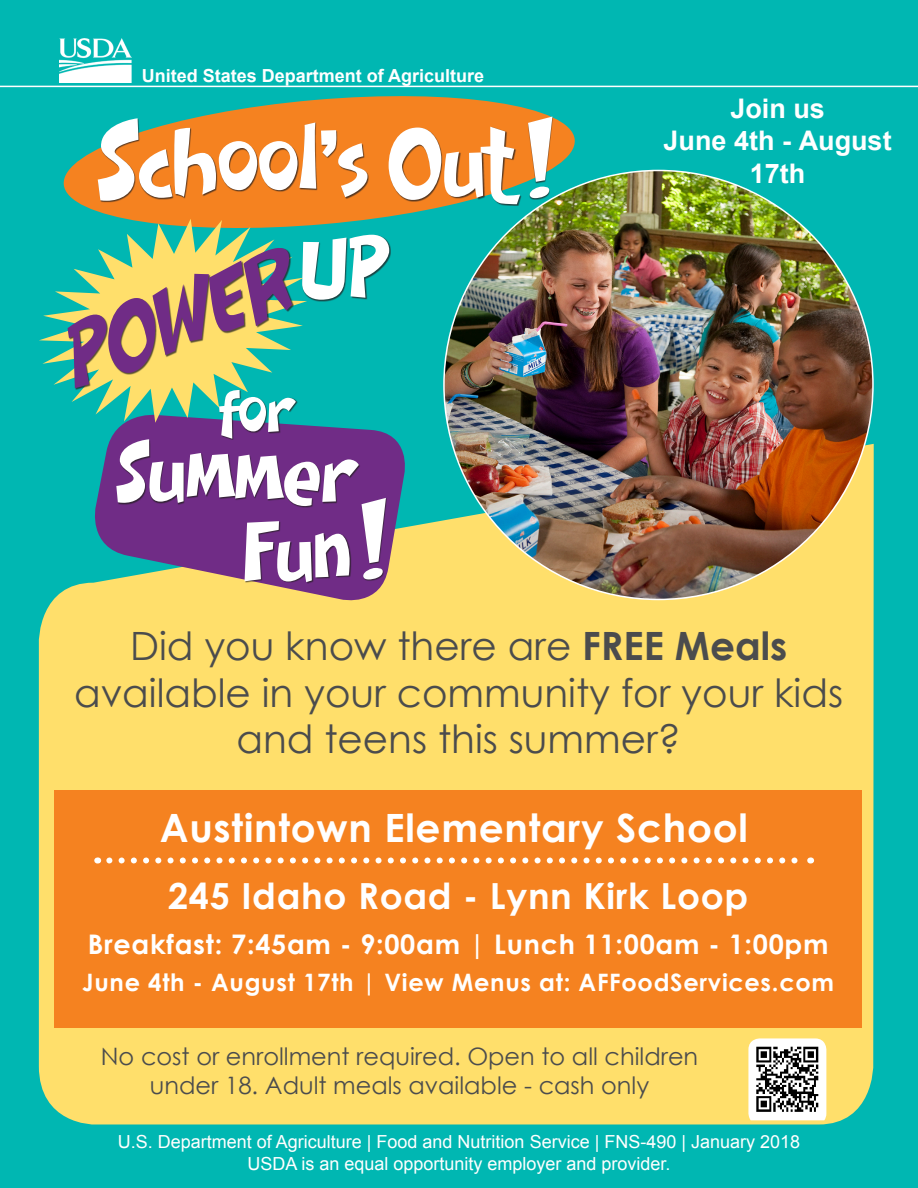
<style>
.page{position:relative;width:918px;height:1188px;background:#00b7b2}
.page>*{position:absolute;margin:0;border:0;box-sizing:border-box;transform-origin:0 0}
.t1{font:114px "Doinky";color:#fff}
.t2{font:96px "Doinky";color:#fff}
.t3{font:italic 91.5px "Doinky";color:#702c86}
.t4{font:90px "Doinky";color:#fff}
.t5{font:85.5px "Doinky";color:#fff}
.t6{font:67.5px "Doinky";color:#fff}
.t7{font:39px/46.8px "Century Gothic";color:#4b4c4d;text-align:center}
.t8{font:700 39px "Century Gothic";letter-spacing:.02em;color:#fff}
.t9{font:700 36px "Century Gothic";letter-spacing:.02em;color:#fff}
.t10{font:700 27px "Century Gothic";letter-spacing:.025em;color:#fff}
.t11{font:700 27px/32.4px "Arial";color:#fff;text-align:center}
.t12{font:24px/28.8px "Century Gothic";color:#4b4c4d;text-align:center}
.t13{font:700 24px "Century Gothic";letter-spacing:.03em;color:#fff}
.t14{font:18px "Arial";color:#fff}
.t15{font:700 18px "Arial";color:#fff}
.s1{font-size:109.5px}
.s2{font-weight:700}
.s3{font-style:inherit}
</style>
<div class="page">
<div style="left:39px;top:444px;width:835px;height:680px;background:#ffdf6b"></div>
<svg style="left:63px;top:96px;width:515px;height:140px"></svg>
<div style="left:98px;top:119px;width:424px;height:87px;background:#231f20;opacity:.75"></div>
<div style="left:528px;top:117px;width:26px;height:83px;background:#231f20;opacity:.75"></div>
<div style="left:55px;top:791px;width:807px;height:237px;background:#f58220"></div>
<svg style="left:88px;top:423px;width:323px;height:185px;fill:#702c86"></svg>
<div style="left:117px;top:440px;width:243px;height:68px;background:#231f20;opacity:.75"></div>
<div style="left:245px;top:522px;width:106px;height:62px;background:#231f20;opacity:.75"></div>
<img style="left:444px;top:170px;width:429px;height:429px;border-radius:214px">
<div style="left:361px;top:498px;width:26px;height:83px;background:#231f20;opacity:.75"></div>
<hr style="left:0;top:86px;width:918px;height:1px;background:#fff">
<img style="left:60px;top:39px;width:71px;height:43px">
<img style="left:748px;top:1038px;width:78px;height:82px">
<div style="left:219px;top:390px;width:79px;height:50px;background:#231f20;opacity:.75"></div>
<svg style="left:39px;top:219px;width:268px;height:204px"></svg>
<div style="left:68px;top:248px;width:226px;height:142px;background:#231f20;opacity:.75"></div>
<div style="left:302px;top:235px;width:89px;height:66px;background:#231f20;opacity:.75"></div>
<svg style="left:109px;top:857px;width:689px;height:6px"></svg>
<p class="t15" style="left:142px;top:64px;width:344px">United States Department of Agriculture</p>
<p class="t2" style="left:99px;top:102px;width:416px"><span class="s1">S</span>chool’s Out</p>
<p class="t1" style="left:527px;top:83px;width:28px">!</p>
<p class="t3" style="left:42px;top:307px;width:239px;rotate:-21deg">POWER</p>
<p class="t4" style="left:300px;top:210px;width:89px">UP</p>
<p class="t6" style="left:218px;top:370px;width:75px">for</p>
<p class="t5" style="left:120px;top:416px;width:237px;rotate:2deg">Summer</p>
<p class="t5" style="left:243px;top:497px;width:109px">Fun</p>
<p class="t1" style="left:361px;top:464px;width:28px">!</p>
<h3 class="t11" style="left:664px;top:93px;width:230px">Join us<br>June 4th - August<br>17th</h3>
<p class="t7" style="left:74px;top:622px;width:771px">Did you know there are <span class="s2">FREE Meals </span>available in your community for your kids and teens this summer?</p>
<p class="t8" style="left:160px;top:799px;width:590px">Austintown Elementary School</p>
<p class="t9" style="left:168px;top:869px;width:582px">245 Idaho Road - Lynn Kirk Loop</p>
<p class="t10" style="left:88px;top:923px;width:742px">Breakfast: 7:45am - 9:00am | Lunch 11:00am - 1:00pm</p>
<p class="t13" style="left:82px;top:965px;width:753px"><span class="s3">June 4th - August 17th |</span> View Menus at: AFFoodServices.com</p>
<p class="t12" style="left:101px;top:1042px;width:599px">No cost or enrollment required. Open to all children under 18. Adult meals available - cash only</p>
<p class="t14" style="left:118px;top:1130px;width:684px">U.S. Department of Agriculture | Food and Nutrition Service | FNS-490 | January 2018</p>
<p class="t14" style="left:247px;top:1152px;width:425px">USDA is an equal opportunity employer and provider.</p>
</div>
